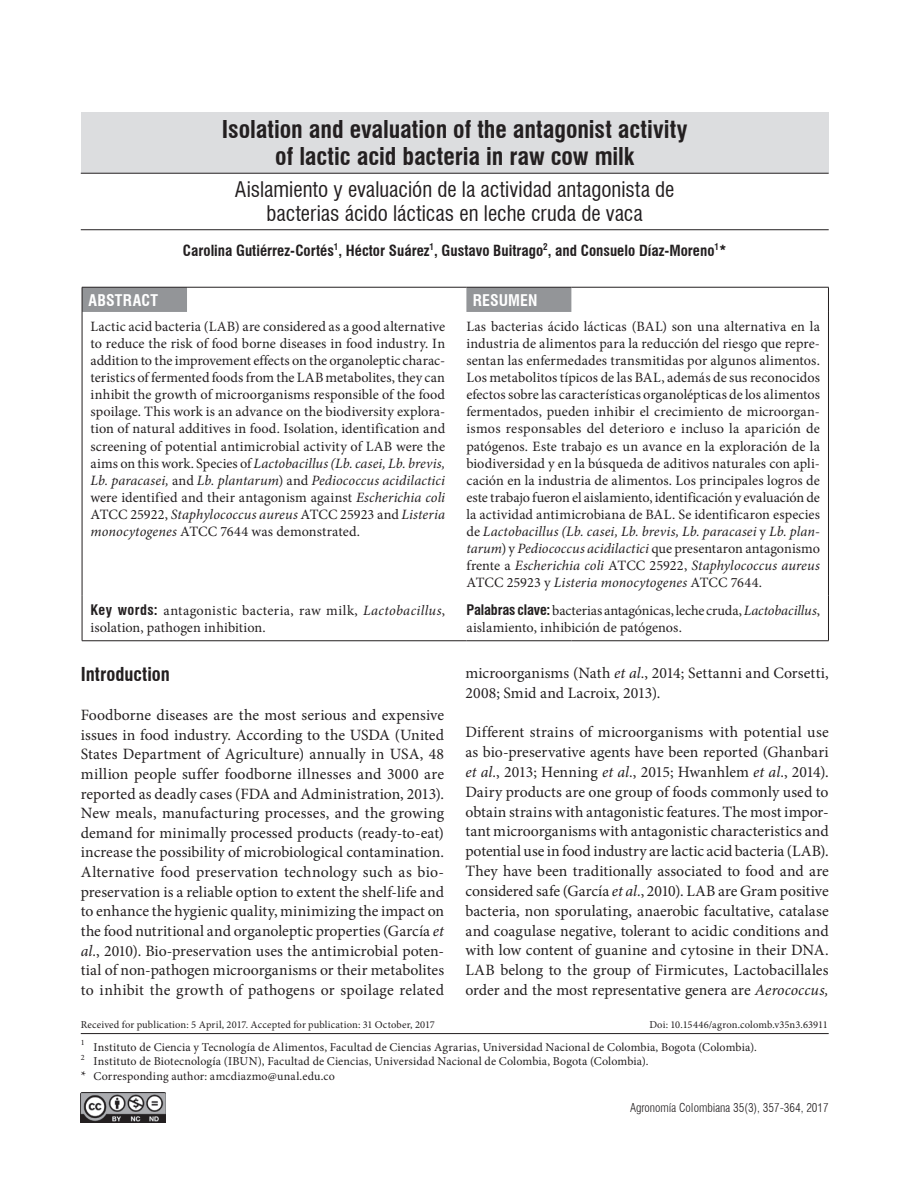
<style>
.page{position:relative;width:918px;height:1188px;background:#fff}
.page>*{position:absolute;margin:0;border:0;box-sizing:border-box;transform-origin:0 0}
.t1{font:700 condensed 24px/27px "Swiss 721 BT";letter-spacing:-.005em;color:#231f20;text-align:center}
.t2{font:condensed 21px/24px "Swiss 721 BT";color:#231f20;text-align:center}
.t3{font:700 condensed 18.75px "Swiss 721 BT";color:#231f20}
.t4{font:15.75px/19.8px "Minion Pro";letter-spacing:.005em;color:#231f20;text-align:justify}
.t5{font:700 condensed 15.75px "Swiss 721 BT";letter-spacing:.01em;color:#fff}
.t6{font:700 condensed 15px "Swiss 721 BT";color:#231f20}
.t7{font:14.25px/17.1px "Minion Pro";letter-spacing:.005em;color:#231f20;text-align:justify}
.t8{font:12px/14.4px "Minion Pro";letter-spacing:.01em;color:#231f20}
.t9{font:300 condensed 12px "Swiss 721 BT";color:#231f20}
.t10{font:10.5px "Minion Pro";letter-spacing:.01em;color:#231f20}
.t11{font:8.1px "Minion Pro";color:#231f20}
.s1{font-style:italic}
.s2{font-family:"Swiss 721 BT";font-weight:700;font-stretch:condensed}
.s3{font-size:13.5px}
</style>
<div class="page">
<div style="left:81px;top:112px;width:748px;height:61px;background:#dcdddf"></div>
<hr style="left:81px;top:1033px;width:748px;height:1px;background:#231f20">
<hr style="left:81px;top:173px;width:748px;height:1px;background:#231f20">
<hr style="left:81px;top:229px;width:748px;height:1px;background:#231f20">
<hr style="left:828px;top:312px;width:1px;height:284px;background:#231f20">
<hr style="left:828px;top:596px;width:1px;height:45px;background:#231f20">
<svg style="left:82px;top:287px;width:489px;height:25px"></svg>
<hr style="left:187px;top:287px;width:279px;height:1px;background:#231f20">
<hr style="left:466px;top:287px;width:105px;height:1px;background:#231f20">
<hr style="left:571px;top:287px;width:258px;height:1px;background:#231f20">
<svg style="left:828px;top:287px;width:1px;height:25px"></svg>
<hr style="left:82px;top:312px;width:1px;height:284px;background:#231f20">
<hr style="left:82px;top:596px;width:1px;height:45px;background:#231f20">
<hr style="left:82px;top:641px;width:105px;height:1px;background:#231f20">
<hr style="left:187px;top:641px;width:279px;height:1px;background:#231f20">
<hr style="left:466px;top:641px;width:105px;height:1px;background:#231f20">
<hr style="left:571px;top:641px;width:258px;height:1px;background:#231f20">
<img style="left:81px;top:1093px;width:85px;height:30px">
<h1 class="t1" style="left:222px;top:115px;width:467px">Isolation and evaluation of the antagonist activity of lactic acid bacteria in raw cow milk</h1>
<h2 class="t2" style="left:235px;top:177px;width:441px">Aislamiento y evaluación de la actividad antagonista de bacterias ácido lácticas en leche cruda de vaca</h2>
<p class="t6" style="left:183px;top:242px;width:545px">Carolina Gutiérrez-Cortés<sup>1</sup>, Héctor Suárez<sup>1</sup>, Gustavo Buitrago<sup>2</sup>, and Consuelo Díaz-Moreno<sup>1</sup>*</p>
<p class="t5" style="left:88px;top:290px;width:71px">ABSTRACT</p>
<p class="t5" style="left:473px;top:290px;width:66px">RESUMEN</p>
<p class="t7" style="left:91px;top:318px;width:356px">Lactic acid bacteria (LAB) are considered as a good alternative to reduce the risk of food borne diseases in food industry. In addition to the improvement effects on the organoleptic charac&shy;teristics of fermented foods from the LAB metabolites, they can inhibit the growth of microorganisms responsible of the food spoilage. This work is an advance on the biodiversity explora&shy;tion of natural additives in food. Isolation, identification and screening of potential antimicrobial activity of LAB were the aims on this work. Species of <span class="s1">Lactobacillus (Lb. casei, Lb. brevis, Lb. paracasei,</span> and <span class="s1">Lb. plantarum</span>) and <span class="s1">Pediococcus acidilactici </span>were identified and their antagonism against <span class="s1">Escherichia coli </span>ATCC 25922, <span class="s1">Staphylococcus aureus</span> ATCC 25923 and <span class="s1">Listeria monocytogenes</span> ATCC 7644 was demonstrated.</p>
<p class="t7" style="left:466px;top:318px;width:355px">Las bacterias ácido lácticas (BAL) son una alternativa en la industria de alimentos para la reducción del riesgo que repre&shy;sentan las enfermedades transmitidas por algunos alimentos.<br>Los metabolitos típicos de las BAL, además de sus reconocidos efectos sobre las características organolépticas de los alimentos fermentados, pueden inhibir el crecimiento de microorgan&shy;ismos responsables del deterioro e incluso la aparición de patógenos. Este trabajo es un avance en la exploración de la biodiversidad y en la búsqueda de aditivos naturales con apli&shy;cación en la industria de alimentos. Los principales logros de este trabajo fueron el aislamiento, identificación y evaluación de la actividad antimicrobiana de BAL. Se identificaron especies de <span class="s1">Lactobacillus (Lb. casei, Lb. brevis, Lb. paracasei</span> y <span class="s1">Lb. plan&shy;tarum</span>) y <span class="s1">Pediococcus acidilactici</span> que presentaron antagonismo frente a <span class="s1">Escherichia coli</span> ATCC 25922, <span class="s1">Staphylococcus aureus </span>ATCC 25923 y <span class="s1">Listeria monocytogenes</span> ATCC 7644.</p>
<p class="t7" style="left:91px;top:602px;width:356px"><span class="s2">Key words:</span> antagonistic bacteria, raw milk, <span class="s1">Lactobacillus</span>, isolation, pathogen inhibition.</p>
<p class="t7" style="left:466px;top:602px;width:355px"><span class="s2">Palabras clave:</span> bacterias antagónicas, leche cruda, <span class="s1">Lactobacillus</span>, aislamiento, inhibición de patógenos.</p>
<p class="t4" style="left:465px;top:663px;width:365px">microorganisms (Nath <span class="s1">et al.</span>, 2014; Settanni and Corsetti,<br>2008; Smid and Lacroix, 2013).</p>
<p class="t4" style="left:465px;top:722px;width:365px">Different strains of microorganisms with potential use as bio-preservative agents have been reported (Ghanbari <span class="s1">et al.</span>, 2013; Henning <span class="s1">et al.</span>, 2015; Hwanhlem <span class="s1">et al.</span>, 2014).<br>Dairy products are one group of foods commonly used to obtain strains with antagonistic features. The most impor&shy;tant microorganisms with antagonistic characteristics and potential use in food industry are lactic acid bacteria (LAB).<br>They have been traditionally associated to food and are considered safe (García <span class="s1">et al.</span>, 2010). LAB are Gram positive bacteria, non sporulating, anaerobic facultative, catalase and coagulase negative, tolerant to acidic conditions and with low content of guanine and cytosine in their DNA.<br>LAB belong to the group of Firmicutes, Lactobacillales order and the most representative genera are <span class="s1">Aerococcus,</span></p>
<h3 class="t3" style="left:81px;top:663px;width:91px">Introduction</h3>
<p class="t4" style="left:81px;top:705px;width:365px">Foodborne diseases are the most serious and expensive issues in food industry. According to the USDA (United States Department of Agriculture) annually in USA, 48 million people suffer foodborne illnesses and 3000 are reported as deadly cases (FDA and Administration, 2013).<br>New meals, manufacturing processes, and the growing demand for minimally processed products (ready-to-eat) increase the possibility of microbiological contamination.<br>Alternative food preservation technology such as bio&shy;preservation is a reliable option to extent the shelf-life and to enhance the hygienic quality, minimizing the impact on the food nutritional and organoleptic properties (García <span class="s1">et al.</span>, 2010). Bio-preservation uses the antimicrobial poten&shy;tial of non-pathogen microorganisms or their metabolites to inhibit the growth of pathogens or spoilage related</p>
<p class="t10" style="left:81px;top:1017px;width:356px">Received for publication: 5 April, 2017. Accepted for publication: 31 October, 2017</p>
<p class="t10" style="left:649px;top:1017px;width:180px">Doi: 10.15446/agron.colomb.v35n3.63911</p>
<p class="t11" style="left:81px;top:1037px;width:5px">1</p>
<p class="t8" style="left:81px;top:1040px;width:678px;text-indent:13px">Instituto de Ciencia y Tecnología de Alimentos, Facultad de Ciencias Agrarias, Universidad Nacional de Colombia, Bogota (Colombia).<br><sup>2</sup> Instituto de Biotecnología (IBUN), Facultad de Ciencias, Universidad Nacional de Colombia, Bogota (Colombia).<br><span class="s3">*</span> Corresponding author: amcdiazmo@unal.edu.co</p>
<p class="t9" style="left:630px;top:1101px;width:200px">Agronomía Colombiana 35(3), 357-364, 2017</p>
</div>
